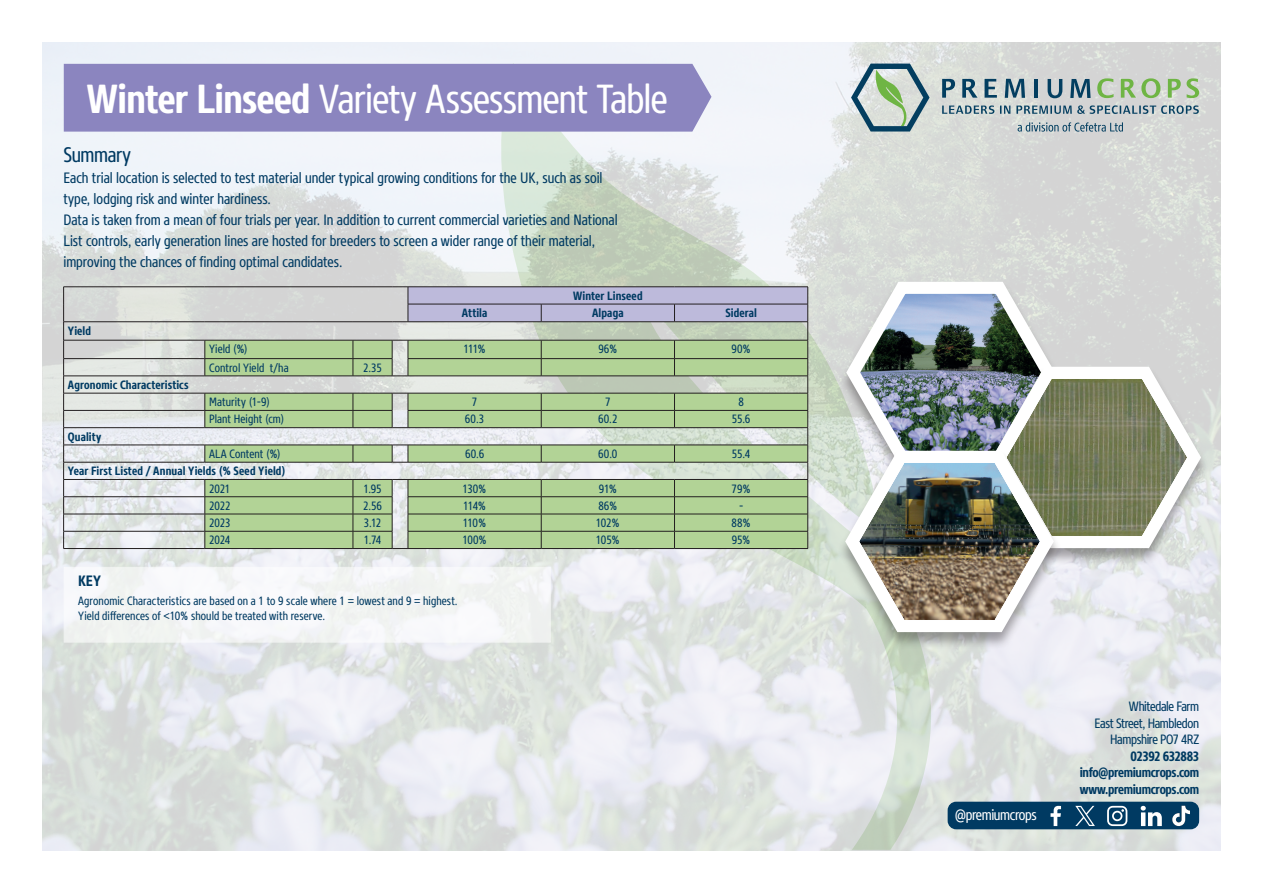
<style>
.page{position:relative;width:1263px;height:893px;background:#fff}
.page>*{position:absolute;margin:0;border:0;box-sizing:border-box;transform-origin:0 0}
.t1{font:40.5px "Core Sans NR47 Cn";letter-spacing:-.015em;color:#fff}
.t2{font:21px "Core Sans NR47 Cn";letter-spacing:-.02em;color:#003a62}
.t3{font:15px/21px "Core Sans NR47 Cn";color:#003a62}
.t4{font:15px "Core Sans NR47 Cn";letter-spacing:-.025em;color:#fff}
.t5{font:700 15px "Core Sans NR67 Cn";color:#003a62}
.t6{font:700 13.5px/16.5px "Core Sans NR67 Cn";letter-spacing:-.025em;color:#003a62;text-align:justify}
.t7{font:13.5px/16.5px "Core Sans NR47 Cn";letter-spacing:-.025em;color:#003a62;text-align:right}
.t8{font:12px/15px "Core Sans NR47 Cn";letter-spacing:.005em;color:#003a62}
.t9{font:700 12px "Core Sans NR67 Cn";letter-spacing:.01em;color:#003a62}
.s1{font-family:"Core Sans NR67 Cn";font-weight:700}
</style>
<div class="page">
<img style="left:43px;top:43px;width:1177px;height:807px">
<div style="left:64px;top:64px;width:647px;height:68px;background:#8b85bf"></div>
<hr style="left:1034px;top:79px;width:4px;height:19px;background:#033e60">
<svg style="left:942px;top:105px;width:257px;height:9px;background:#8ea3ad"></svg>
<svg style="left:942px;top:79px;width:13px;height:19px"></svg>
<svg style="left:962px;top:79px;width:15px;height:19px"></svg>
<svg style="left:984px;top:79px;width:13px;height:19px"></svg>
<svg style="left:1005px;top:79px;width:20px;height:19px"></svg>
<svg style="left:1047px;top:79px;width:15px;height:19px"></svg>
<svg style="left:1070px;top:79px;width:20px;height:19px"></svg>
<svg style="left:1097px;top:78px;width:16px;height:20px"></svg>
<svg style="left:1121px;top:78px;width:39px;height:20px"></svg>
<svg style="left:1168px;top:78px;width:31px;height:20px"></svg>
<svg style="left:851px;top:64px;width:78px;height:68px;background:#a4bab4"></svg>
<svg style="left:1017px;top:122px;width:106px;height:10px"></svg>
<div style="left:948px;top:802px;width:251px;height:27px;background:#003a62;border-radius:9px"></div>
<svg style="left:1050px;top:806px;width:11px;height:20px"></svg>
<svg style="left:1075px;top:806px;width:20px;height:20px"></svg>
<svg style="left:1107px;top:806px;width:20px;height:20px"></svg>
<svg style="left:1141px;top:806px;width:21px;height:20px"></svg>
<svg style="left:1172px;top:806px;width:18px;height:20px"></svg>
<div style="left:837px;top:450px;width:225px;height:200px;background:#231f20;opacity:.4"></div>
<img style="left:838px;top:271px;width:370px;height:371px">
<div style="left:64px;top:567px;width:487px;height:75px;background:#f5f6f8"></div>
<svg style="left:205px;top:341px;width:187px;height:207px;background:#bad3a7"></svg>
<hr style="left:63px;top:287px;width:142px;height:1px;background:#231f20">
<hr style="left:205px;top:287px;width:148px;height:1px;background:#231f20">
<hr style="left:353px;top:287px;width:39px;height:1px;background:#231f20">
<hr style="left:63px;top:321px;width:142px;height:1px;background:#231f20">
<hr style="left:205px;top:321px;width:148px;height:1px;background:#231f20">
<hr style="left:353px;top:321px;width:39px;height:1px;background:#231f20">
<hr style="left:63px;top:340px;width:142px;height:1px;background:#231f20">
<hr style="left:205px;top:340px;width:148px;height:1px;background:#231f20">
<hr style="left:353px;top:340px;width:39px;height:1px;background:#231f20">
<hr style="left:63px;top:358px;width:142px;height:1px;background:#231f20">
<hr style="left:205px;top:358px;width:148px;height:1px;background:#231f20">
<svg style="left:205px;top:340px;width:1px;height:36px"></svg>
<hr style="left:353px;top:358px;width:39px;height:1px;background:#231f20">
<svg style="left:353px;top:340px;width:1px;height:36px"></svg>
<hr style="left:63px;top:376px;width:142px;height:1px;background:#231f20">
<hr style="left:205px;top:376px;width:148px;height:1px;background:#231f20">
<hr style="left:353px;top:376px;width:39px;height:1px;background:#231f20">
<hr style="left:63px;top:393px;width:142px;height:1px;background:#231f20">
<hr style="left:205px;top:393px;width:148px;height:1px;background:#231f20">
<hr style="left:353px;top:393px;width:39px;height:1px;background:#231f20">
<hr style="left:63px;top:410px;width:142px;height:1px;background:#231f20">
<hr style="left:205px;top:410px;width:148px;height:1px;background:#231f20">
<svg style="left:205px;top:393px;width:1px;height:34px"></svg>
<hr style="left:353px;top:410px;width:39px;height:1px;background:#231f20">
<svg style="left:353px;top:393px;width:1px;height:34px"></svg>
<hr style="left:63px;top:427px;width:142px;height:1px;background:#231f20">
<hr style="left:205px;top:427px;width:148px;height:1px;background:#231f20">
<hr style="left:353px;top:427px;width:39px;height:1px;background:#231f20">
<hr style="left:63px;top:445px;width:142px;height:1px;background:#231f20">
<hr style="left:205px;top:445px;width:148px;height:1px;background:#231f20">
<svg style="left:205px;top:445px;width:1px;height:17px"></svg>
<hr style="left:353px;top:445px;width:39px;height:1px;background:#231f20">
<svg style="left:353px;top:445px;width:1px;height:17px"></svg>
<hr style="left:63px;top:462px;width:142px;height:1px;background:#231f20">
<hr style="left:205px;top:462px;width:148px;height:1px;background:#231f20">
<hr style="left:353px;top:462px;width:39px;height:1px;background:#231f20">
<hr style="left:63px;top:479px;width:142px;height:1px;background:#231f20">
<hr style="left:205px;top:479px;width:148px;height:1px;background:#231f20">
<hr style="left:353px;top:479px;width:39px;height:1px;background:#231f20">
<hr style="left:63px;top:496px;width:142px;height:1px;background:#231f20">
<hr style="left:205px;top:496px;width:148px;height:1px;background:#231f20">
<hr style="left:353px;top:496px;width:39px;height:1px;background:#231f20">
<hr style="left:63px;top:514px;width:142px;height:1px;background:#231f20">
<hr style="left:205px;top:514px;width:148px;height:1px;background:#231f20">
<hr style="left:353px;top:514px;width:39px;height:1px;background:#231f20">
<hr style="left:63px;top:531px;width:142px;height:1px;background:#231f20">
<svg style="left:63px;top:287px;width:1px;height:261px"></svg>
<hr style="left:205px;top:531px;width:148px;height:1px;background:#231f20">
<svg style="left:205px;top:480px;width:1px;height:68px"></svg>
<hr style="left:353px;top:531px;width:39px;height:1px;background:#231f20">
<svg style="left:353px;top:480px;width:1px;height:68px"></svg>
<hr style="left:63px;top:548px;width:142px;height:1px;background:#231f20">
<hr style="left:205px;top:548px;width:148px;height:1px;background:#231f20">
<hr style="left:353px;top:548px;width:39px;height:1px;background:#231f20">
<svg style="left:392px;top:287px;width:416px;height:262px;background:#b5c8a9"></svg>
<hr style="left:408px;top:548px;width:133px;height:1px;background:#231f20">
<hr style="left:541px;top:548px;width:133px;height:1px;background:#231f20">
<hr style="left:674px;top:548px;width:134px;height:1px;background:#231f20">
<h1 class="t1" style="left:87px;top:73px;width:582px"><span class="s1">Winter Linseed</span> Variety Assessment Table</h1>
<h2 class="t2" style="left:63px;top:141px;width:69px">Summary</h2>
<p class="t3" style="left:63px;top:167px;width:556px">Each trial location is selected to test material under typical growing conditions for the UK, such as soil type, lodging risk and winter hardiness.<br>Data is taken from a mean of four trials per year. In addition to current commercial varieties and National List controls, early generation lines are hosted for breeders to screen a wider range of their material, improving the chances of finding optimal candidates.</p>
<p class="t9" style="left:573px;top:288px;width:71px">Winter Linseed</p>
<p class="t9" style="left:68px;top:323px;width:25px">Yield</p>
<p class="t9" style="left:68px;top:377px;width:122px">Agronomic Characteristics</p>
<p class="t9" style="left:68px;top:429px;width:35px">Quality</p>
<p class="t9" style="left:462px;top:305px;width:27px">Attila</p>
<p class="t9" style="left:592px;top:305px;width:33px">Alpaga</p>
<p class="t9" style="left:725px;top:305px;width:33px">Sideral</p>
<p class="t8" style="left:209px;top:342px;width:40px">Yield (%)</p>
<p class="t8" style="left:463px;top:342px;width:24px">111%</p>
<p class="t8" style="left:598px;top:342px;width:20px">96%</p>
<p class="t8" style="left:731px;top:342px;width:21px">90%</p>
<p class="t8" style="left:209px;top:360px;width:81px">Control Yield t/ha</p>
<p class="t8" style="left:363px;top:360px;width:20px">2.35</p>
<p class="t8" style="left:209px;top:394px;width:62px">Maturity (1-9)</p>
<p class="t8" style="left:472px;top:394px;width:7px">7</p>
<p class="t8" style="left:605px;top:394px;width:7px">7</p>
<p class="t8" style="left:738px;top:394px;width:7px">8</p>
<p class="t8" style="left:209px;top:412px;width:77px">Plant Height (cm)</p>
<p class="t8" style="left:465px;top:412px;width:21px">60.3</p>
<p class="t8" style="left:598px;top:412px;width:21px">60.2</p>
<p class="t8" style="left:732px;top:412px;width:20px">55.6</p>
<p class="t8" style="left:209px;top:446px;width:73px">ALA Content (%)</p>
<p class="t8" style="left:465px;top:446px;width:21px">60.6</p>
<p class="t8" style="left:598px;top:446px;width:21px">60.0</p>
<p class="t8" style="left:732px;top:446px;width:20px">55.4</p>
<p class="t9" style="left:68px;top:463px;width:219px">Year First Listed / Annual Yields (% Seed Yield)</p>
<p class="t8" style="left:209px;top:481px;width:23px">2021</p>
<p class="t8" style="left:363px;top:481px;width:20px">1.95</p>
<p class="t8" style="left:463px;top:481px;width:25px">130%</p>
<p class="t8" style="left:599px;top:481px;width:20px">91%</p>
<p class="t8" style="left:732px;top:481px;width:21px">79%</p>
<p class="t8" style="left:209px;top:498px;width:23px">2022</p>
<p class="t8" style="left:363px;top:498px;width:20px">2.56</p>
<p class="t8" style="left:463px;top:498px;width:24px">114%</p>
<p class="t8" style="left:598px;top:498px;width:20px">86%</p>
<p class="t8" style="left:739px;top:498px;width:6px">-</p>
<p class="t8" style="left:209px;top:515px;width:23px">2023</p>
<p class="t8" style="left:364px;top:515px;width:19px">3.12</p>
<p class="t8" style="left:463px;top:515px;width:25px">110%</p>
<p class="t8" style="left:596px;top:515px;width:25px">102%</p>
<p class="t8" style="left:731px;top:515px;width:21px">88%</p>
<p class="t8" style="left:209px;top:533px;width:23px">2024</p>
<p class="t8" style="left:364px;top:533px;width:19px">1.74</p>
<p class="t8" style="left:462px;top:533px;width:26px">100%</p>
<p class="t8" style="left:596px;top:533px;width:25px">105%</p>
<p class="t8" style="left:732px;top:533px;width:20px">95%</p>
<p class="t5" style="left:78px;top:571px;width:24px">KEY</p>
<p class="t8" style="left:78px;top:593px;width:381px">Agronomic Characteristics are based on a 1 to 9 scale where 1 = lowest and 9 = highest.<br>Yield differences of &lt;10% should be treated with reserve.</p>
<p class="t4" style="left:955px;top:805px;width:83px">@premiumcrops</p>
<p class="t7" style="left:1094px;top:698px;width:106px">Whitedale Farm<br>East Street, Hambledon<br>Hampshire PO7 4RZ</p>
<p class="t6" style="left:1080px;top:748px;width:121px;text-indent:51px">02392 632883 info@premiumcrops.com www.premiumcrops.com</p>
</div>
